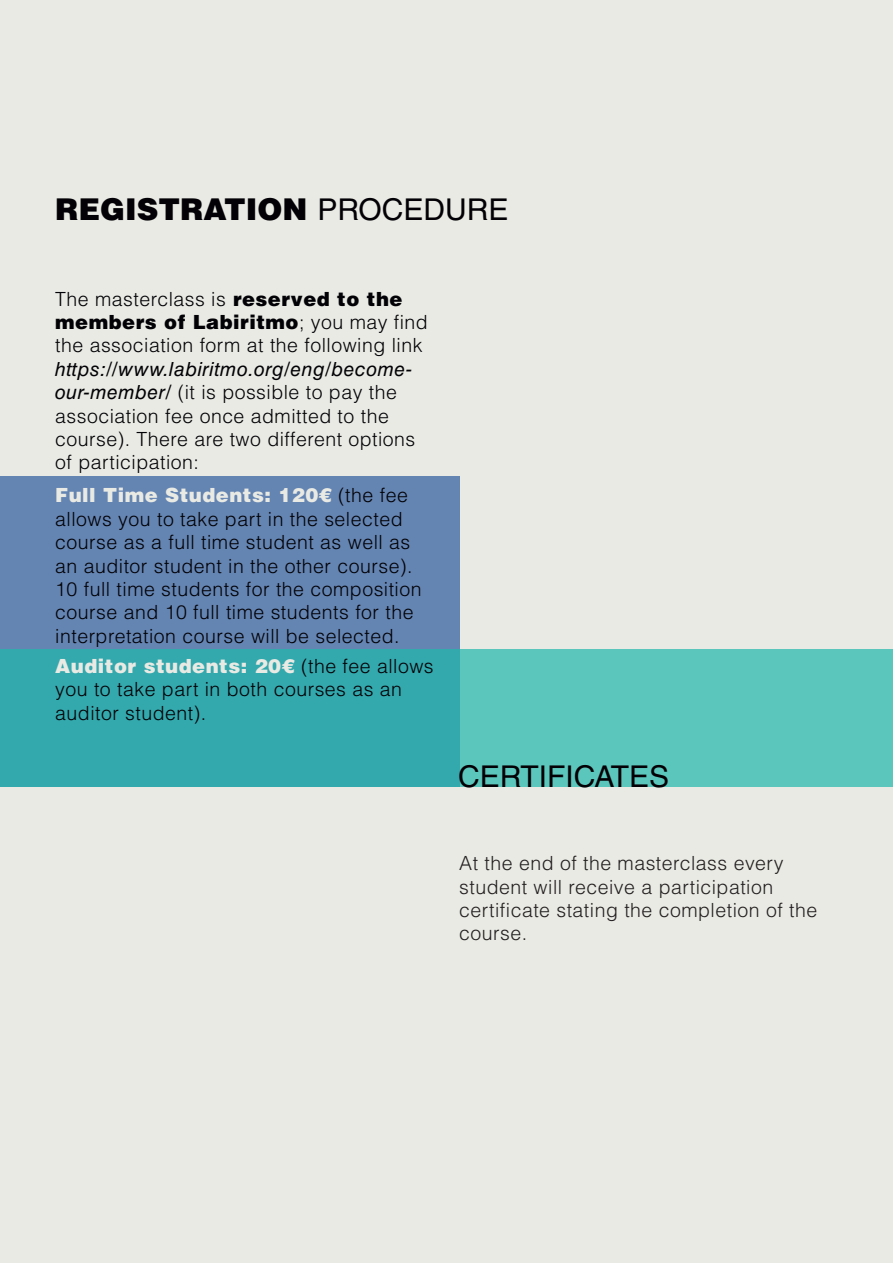
<style>
.page{position:relative;width:893px;height:1263px;background:#e9eae4}
.page>*{position:absolute;margin:0;border:0;box-sizing:border-box;transform-origin:0 0}
.t1{font:900 30px "Helvetica LT Std";color:#030105}
.t2{font:30px "Helvetica LT Std";color:#030105}
.t3{font:300 19.5px/23.4px "Helvetica LT Std";letter-spacing:.025em;color:#020105}
.t4{font:300 19.5px/23.4px "Helvetica LT Std";letter-spacing:.025em;color:#231f20}
.s1{font-weight:400}
.s2{font-weight:900}
.s3{font-weight:400;font-style:italic}
.s4{font-weight:900;color:#e9eae4}
</style>
<div class="page">
<div style="left:0;top:476px;width:459px;height:311px;background:#6484b2"></div>
<svg style="left:0;top:649px;width:893px;height:138px;background:#46b7b4"></svg>
<p class="t1" style="left:55px;top:189px;width:455px">REGISTRATION <span class="s1">PROCEDURE</span></p>
<p class="t3" style="left:55px;top:287px;width:374px">The masterclass is <span class="s2">reserved to the members of Labiritmo</span>; you may find the association form at the following link <span class="s3">https://www.labiritmo.org/eng/become&shy;our-member/</span> (it is possible to pay the association fee once admitted to the course). There are two different options of participation:</p>
<p class="t3" style="left:55px;top:484px;width:368px"><span class="s4">Full Time Students: 120€</span> (the fee allows you to take part in the selected course as a full time student as well as an auditor student in the other course).<br>10 full time students for the composition</p>
<p class="t3" style="left:55px;top:601px;width:360px">course and 10 full time students for the interpretation course will be selected.</p>
<p class="t3" style="left:55px;top:654px;width:380px"><span class="s4">Auditor students: 20€</span> (the fee allows you to take part in both courses as an auditor student).</p>
<p class="t2" style="left:458px;top:759px;width:212px">CERTIFICATES</p>
<p class="t4" style="left:459px;top:851px;width:360px">At the end of the masterclass every student will receive a participation certificate stating the completion of the</p>
<p class="t4" style="left:459px;top:921px;width:69px">course.</p>
</div>
